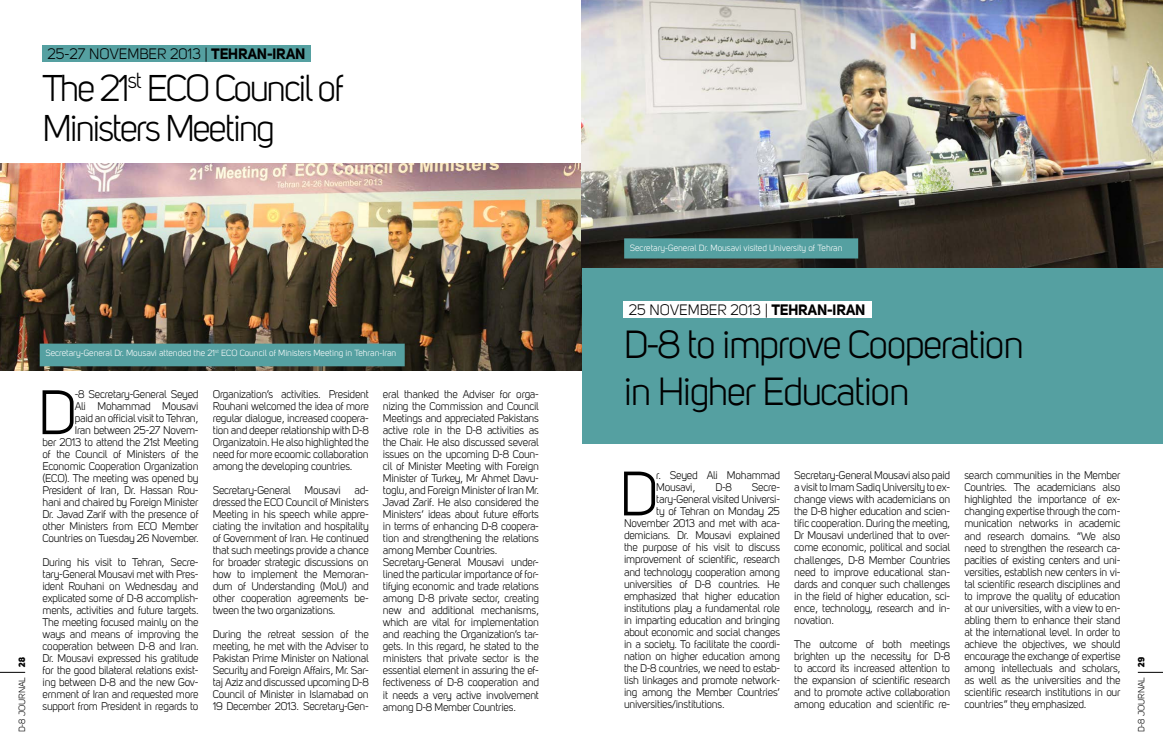
<style>
.page{position:relative;width:1163px;height:752px;background:#fff}
.page>*{position:absolute;margin:0;border:0;box-sizing:border-box;transform-origin:0 0}
.t1{font:61.8px "Uni Sans";color:#000}
.t2{font:39px/46px "Uni Sans";letter-spacing:-.04em;color:#000}
.t3{font:37px/40px "Uni Sans";letter-spacing:-.06em;color:#000}
.t4{font:700 15px "Uni Sans";color:#000}
.t5{font:15px "Uni Sans";color:#000}
.t6{font:11px/12px "Uni Sans";letter-spacing:-.02em;color:#000;text-align:justify}
.t7{font:9px "Uni Sans";color:#fff}
.t8{font:9px "Uni Sans";color:#000}
.s1{font-weight:400}
.s2{font-weight:800}
</style>
<div class="page">
<svg style="left:0;top:671px;width:25px;height:1px"></svg>
<svg style="left:1138px;top:671px;width:24px;height:1px"></svg>
<div style="left:43px;top:45px;width:267px;height:16px;background:#55a0a1"></div>
<img style="left:0;top:163px;width:582px;height:207px">
<div style="left:43px;top:346px;width:359px;height:17px;background:#55a0a1"></div>
<div style="left:40px;top:343px;width:364px;height:23px;border:6px solid #55a0a1"></div>
<img style="left:581px;top:0;width:581px;height:284px">
<div style="left:582px;top:268px;width:580px;height:176px;background:#55a0a1"></div>
<div style="left:623px;top:301px;width:248px;height:16px;background:#fff"></div>
<div style="left:627px;top:241px;width:228px;height:14px;background:#55a0a1"></div>
<div style="left:624px;top:238px;width:234px;height:20px;border:6px solid #55a0a1"></div>
<h3 class="t5" style="left:48px;top:45px;width:63px">25-27 November</h3>
<h3 class="t4" style="left:170px;top:44px;width:137px"><span class="s1">2013 |</span> TEHRAN-IRAN</h3>
<h3 class="t3" style="left:43px;top:68px;width:303px">The 21<sup>st</sup> ECO Council of<br>Ministers Meeting</h3>
<p class="t7" style="left:629px;top:242px;width:214px">Secretary-General Dr. Mousavi visited University of Tehran</p>
<h3 class="t5" style="left:628px;top:301px;width:42px">25 November</h3>
<h3 class="t4" style="left:730px;top:300px;width:137px"><span class="s1">2013 |</span> TEHRAN-IRAN</h3>
<h2 class="t2" style="left:623px;top:322px;width:401px">D-8 to improve Cooperation in Higher Education</h2>
<p class="t7" style="left:45px;top:347px;width:352px">Secretary-General Dr. Mousavi attended the 21<sup>st</sup> ECO Council of Ministers Meeting in Tehran-Iran</p>
<p class="t6" style="left:43px;top:388px;width:157px;text-align:right">-8 Secretary-General Seyed<br>Ali Mohammad Mousavi<br>paid an official visit to Tehran,<br>Iran between 25-27 Novem-<br>ber 2013 to attend the 21st Meeting of the Council of Ministers of the<br>Economic Cooperation Organization (ECO). The meeting was opened by<br>President of Iran, Dr. Hassan Rou&shy;hani and chaired by Foreign Minister<br>Dr. Javad Zarif with the presence of other Ministers from ECO Member<br>Countries on Tuesday 26 November.</p>
<p class="t6" style="left:43px;top:556px;width:157px">During his visit to Tehran, Secre&shy;tary-General Mousavi met with Pres&shy;ident Rouhani on Wednesday and explicated some of D-8 accomplish&shy;ments, activities and future targets.<br>The meeting focused mainly on the ways and means of improving the cooperation between D-8 and Iran.<br>Dr. Mousavi expressed his gratitude for the good bilateral relations exist&shy;ing between D-8 and the new Gov&shy;ernment of Iran and requested more support from President in regards to</p>
<p class="t6" style="left:213px;top:388px;width:157px">Organization’s activities. President Rouhani welcomed the idea of more regular dialogue, increased coopera&shy;tion and deeper relationship with D-8<br>Organizatoin. He also highlighted the need for more ecoomic collaboration among the developing countries.</p>
<p class="t6" style="left:213px;top:484px;width:157px">Secretary-General Mousavi ad&shy;dressed the ECO Council of Ministers Meeting in his speech while appre&shy;ciating the invitation and hospitality of Government of Iran. He continued that such meetings provide a chance for broader strategic discussions on how to implement the Memoran&shy;dum of Understanding (MoU) and other cooperation agreements be&shy;tween the two organizations.</p>
<p class="t6" style="left:213px;top:628px;width:157px">During the retreat session of the meeting, he met with the Adviser to Pakistan Prime Minister on National Security and Foreign Affairs, Mr. Sar&shy;taj Aziz and discussed upcoming D-8<br>Council of Minister in Islamabad on 19 December 2013. Secretary-Gen-</p>
<p class="t6" style="left:383px;top:388px;width:157px;text-align:left">eral thanked the Adviser for orga&shy;nizing the Commission and Council Meetings and appreciated Pakistans active role in the D-8 activities as the Chair. He also discussed several issues on the upcoming D-8 Coun&shy;cil of Minister Meeting with Foreign Minister of Turkey, Mr Ahmet Davu&shy;toglu, and Foreign Minister of Iran Mr.<br>Javad Zarif. He also considered the Ministers’ ideas about future efforts in terms of enhancing D-8 coopera&shy;tion and strengthening the relations among Member Countries.<br>Secretary-General Mousavi under&shy;lined the particular importance of for&shy;tifying economic and trade relations among D-8 private sector, creating new and additional mechanisms, which are vital for implementation and reaching the Organization’s tar&shy;gets. In this regard, he stated to the ministers that private sector is the essential element in assuring the ef&shy;fectiveness of D-8 cooperation and it needs a very active involvement among D-8 Member Countries.</p>
<h1 class="t1" style="left:38px;top:377px;width:40px">D</h1>
<h1 class="t1" style="left:619px;top:458px;width:40px">D</h1>
<p class="t6" style="left:656px;top:469px;width:125px">r. Seyed Ali Mohammad<br>Mousavi,</p>
<p class="t6" style="left:794px;top:469px;width:157px">Secretary-General Mousavi also paid a visit to Imam Sadiq University to ex&shy;change views with academicians on the D-8 higher education and scien&shy;tific cooperation. During the meeting, Dr Mousavi underlined that to over&shy;come economic, political and social challenges, D-8 Member Countries need to improve educational stan&shy;dards and conquer such challenges in the field of higher education, sci&shy;ence, technology, research and in&shy;novation.</p>
<p class="t6" style="left:794px;top:637px;width:157px">The outcome of both meetings brighten up the necessity for D-8 to accord its increased attention to the expansion of scientific research and to promote active collaboration among education and scientific re-</p>
<p class="t6" style="left:964px;top:469px;width:157px">search communities in the Member Countries. The academicians also highlighted the importance of ex&shy;changing expertise through the com&shy;munication networks in academic and research domains. “We also need to strengthen the research ca&shy;pacities of existing centers and uni&shy;versities, establish new centers in vi&shy;tal scientific research disciplines and to improve the quality of education at our universities, with a view to en&shy;abling them to enhance their stand at the international level. In order to achieve the objectives, we should encourage the exchange of expertise among intellectuals and scholars, as well as the universities and the scientific research institutions in our countries” they emphasized.</p>
<p class="t6" style="left:715px;top:481px;width:18px">D-8</p>
<p class="t6" style="left:751px;top:481px;width:30px">Secre-</p>
<p class="t6" style="left:656px;top:493px;width:125px">tary-General visited Universi-</p>
<p class="t6" style="left:656px;top:505px;width:125px">ty of Tehran on Monday 25</p>
<p class="t6" style="left:624px;top:517px;width:157px">November 2013 and met with aca-</p>
<p class="t6" style="left:624px;top:529px;width:157px">demicians. Dr. Mousavi explained</p>
<p class="t6" style="left:624px;top:541px;width:157px">the purpose of his visit to discuss</p>
<p class="t6" style="left:624px;top:553px;width:157px">improvement of scientific, research</p>
<p class="t6" style="left:624px;top:565px;width:157px">and technology cooperation among</p>
<p class="t6" style="left:624px;top:577px;width:157px">universities of D-8 countries. He</p>
<p class="t6" style="left:624px;top:589px;width:157px">emphasized that higher education</p>
<p class="t6" style="left:624px;top:601px;width:157px">institutions play a fundamental role</p>
<p class="t6" style="left:624px;top:613px;width:157px">in imparting education and bringing</p>
<p class="t6" style="left:624px;top:625px;width:157px">about economic and social changes</p>
<p class="t6" style="left:624px;top:637px;width:157px">in a society. To facilitate the coordi-</p>
<p class="t6" style="left:624px;top:649px;width:157px">nation on higher education among</p>
<p class="t6" style="left:624px;top:661px;width:157px">the D-8 countries, we need to estab-</p>
<p class="t6" style="left:624px;top:673px;width:157px">lish linkages and promote network-</p>
<p class="t6" style="left:624px;top:685px;width:157px">ing among the Member Countries’</p>
<p class="t6" style="left:624px;top:697px;width:102px">universities/institutions.</p>
<p class="t8" style="left:17px;top:731px;width:77px;rotate:-90deg">D-8 JOURNAL <span class="s2">28</span></p>
<p class="t8" style="left:1136px;top:731px;width:77px;rotate:-90deg">D-8 JOURNAL <span class="s2">29</span></p>
</div>
